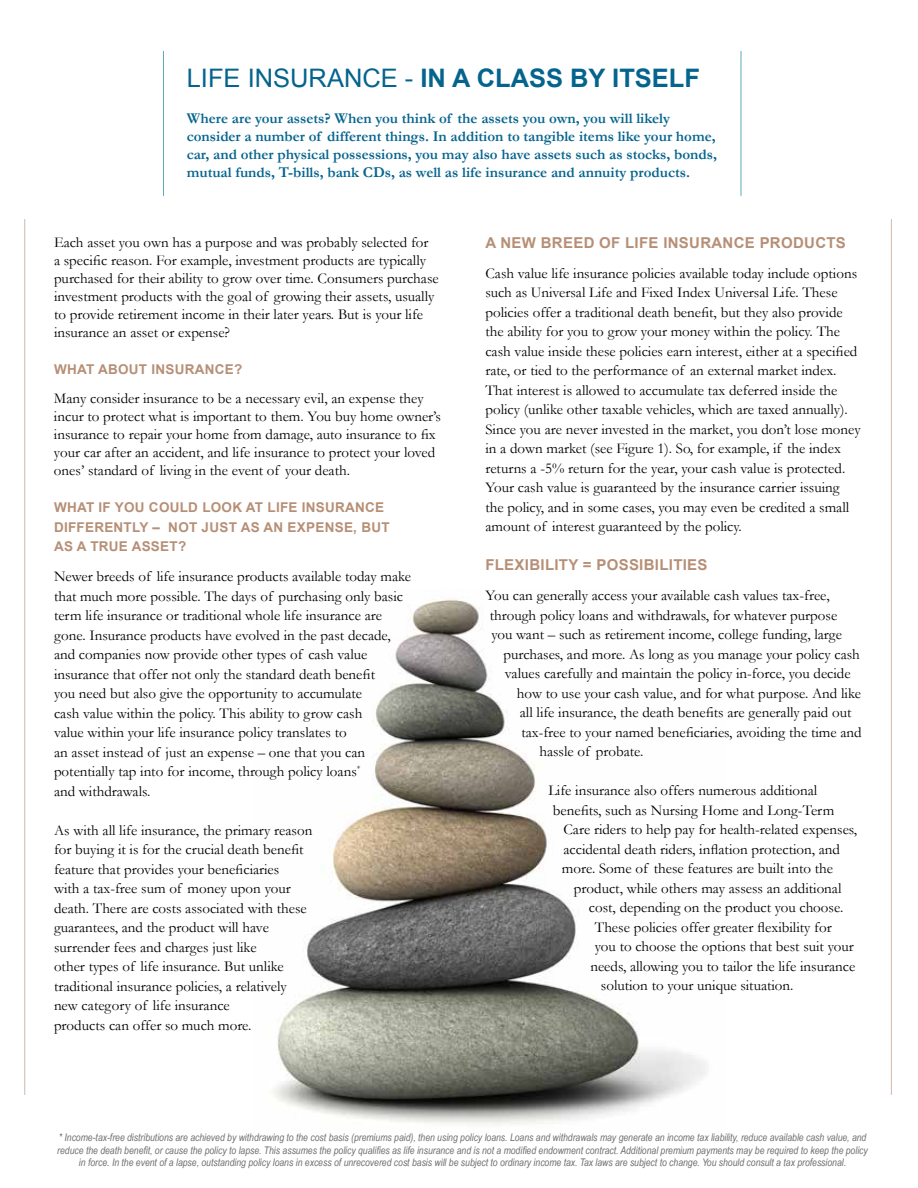
<style>
.page{position:relative;width:918px;height:1188px;background:#fff}
.page>*{position:absolute;margin:0;border:0;box-sizing:border-box;transform-origin:0 0}
.t1{font:700 25.5px "Arial";color:#05648e}
.t2{font:15px/19.5px "Garamond";color:#000}
.t3{font:700 15px/18px "Garamond";color:#05648e}
.t4{font:700 15px "Arial";letter-spacing:.02em;color:#b68f76}
.t5{font:700 13.5px/19.5px "Arial";letter-spacing:.02em;color:#b68f76}
.t6{font:italic 10.5px/12.6px "Arial Narrow";color:#6d6e71;text-align:center}
.s1{font-weight:400}
</style>
<div class="page">
<img style="left:272px;top:599px;width:435px;height:526px">
<hr style="left:24px;top:219px;width:1px;height:876px;background:#b68f76">
<hr style="left:891px;top:219px;width:1px;height:876px;background:#b68f76">
<hr style="left:163px;top:51px;width:1px;height:145px;background:#007392">
<hr style="left:741px;top:51px;width:1px;height:145px;background:#007392">
<h1 class="t1" style="left:187px;top:61px;width:515px"><span class="s1">LIFE INSURANCE -</span> IN A CLASS BY ITSELF</h1>
<p class="t3" style="left:187px;top:109px;width:532px">Where are your assets? When you think of the assets you own, you will likely consider a number of different things. In addition to tangible items like your home, car, and other physical possessions, you may also have assets such as stocks, bonds, mutual funds, T-bills, bank CDs, as well as life insurance and annuity products.</p>
<p class="t2" style="left:54px;top:233px;width:386px;line-height:18px">Each asset you own has a purpose and was probably selected for<br>a specific reason. For example, investment products are typically purchased for their ability to grow over time. Consumers purchase investment products with the goal of growing their assets, usually to provide retirement income in their later years. But is your life insurance an asset or expense?</p>
<p class="t5" style="left:54px;top:360px;width:190px">WHAT ABOUT INSURANCE?</p>
<p class="t2" style="left:54px;top:389px;width:388px;line-height:18px">Many consider insurance to be a necessary evil, an expense they incur to protect what is important to them. You buy home owner’s insurance to repair your home from damage, auto insurance to fix your car after an accident, and life insurance to protect your loved ones’ standard of living in the event of your death.</p>
<p class="t5" style="left:54px;top:498px;width:337px">WHAT IF YOU COULD LOOK AT LIFE INSURANCE<br>DIFFERENTLY – NOT JUST AS AN EXPENSE, BUT<br>AS A TRUE ASSET?</p>
<p class="t2" style="left:54px;top:567px;width:359px">Newer breeds of life insurance products available today make that much more possible. The days of purchasing only basic term life insurance or traditional whole life insurance are gone. Insurance products have evolved in the past decade, and companies now provide other types of cash value insurance that offer not only the standard death benefit<br>you need but also give the opportunity to accumulate<br>cash value within the policy. This ability to grow cash<br>value within your life insurance policy translates to<br>an asset instead of just an expense – one that you can potentially tap into for income, through policy loans<sup>*<br></sup>and withdrawals.</p>
<p class="t2" style="left:54px;top:820px;width:260px">As with all life insurance, the primary reason for buying it is for the crucial death benefit feature that provides your beneficiaries<br>with a tax-free sum of money upon your death. There are costs associated with these guarantees, and the product will have surrender fees and charges just like<br>other types of life insurance. But unlike traditional insurance policies, a relatively new category of life insurance<br>products can offer so much more.</p>
<p class="t4" style="left:485px;top:233px;width:362px">A NEW BREED OF LIFE INSURANCE PRODUCTS</p>
<p class="t2" style="left:485px;top:263px;width:377px">Cash value life insurance policies available today include options such as Universal Life and Fixed Index Universal Life. These policies offer a traditional death benefit, but they also provide the ability for you to grow your money within the policy. The cash value inside these policies earn interest, either at a specified rate, or tied to the performance of an external market index.<br>That interest is allowed to accumulate tax deferred inside the policy (unlike other taxable vehicles, which are taxed annually).<br>Since you are never invested in the market, you don’t lose money in a down market (see Figure 1). So, for example, if the index returns a -5% return for the year, your cash value is protected.<br>Your cash value is guaranteed by the insurance carrier issuing the policy, and in some cases, you may even be credited a small amount of interest guaranteed by the policy.</p>
<p class="t4" style="left:485px;top:555px;width:224px">FLEXIBILITY = POSSIBILITIES</p>
<p class="t2" style="left:485px;top:586px;width:346px">You can generally access your available cash values tax-free,</p>
<p class="t2" style="left:490px;top:605px;width:349px">through policy loans and withdrawals, for whatever purpose</p>
<p class="t2" style="left:491px;top:625px;width:352px">you want – such as retirement income, college funding, large</p>
<p class="t2" style="left:503px;top:644px;width:358px">purchases, and more. As long as you manage your policy cash</p>
<p class="t2" style="left:505px;top:664px;width:347px">values carefully and maintain the policy in-force, you decide</p>
<p class="t2" style="left:517px;top:683px;width:346px">how to use your cash value, and for what purpose. And like</p>
<p class="t2" style="left:520px;top:703px;width:333px">all life insurance, the death benefits are generally paid out</p>
<p class="t2" style="left:521px;top:722px;width:342px">tax-free to your named beneficiaries, avoiding the time and</p>
<p class="t2" style="left:539px;top:742px;width:106px">hassle of probate.</p>
<p class="t2" style="left:548px;top:781px;width:270px">Life insurance also offers numerous additional</p>
<p class="t2" style="left:553px;top:800px;width:283px">benefits, such as Nursing Home and Long-Term</p>
<p class="t2" style="left:563px;top:820px;width:295px">Care riders to help pay for health-related expenses,</p>
<p class="t2" style="left:563px;top:839px;width:278px">accidental death riders, inflation protection, and</p>
<p class="t2" style="left:562px;top:859px;width:273px">more. Some of these features are built into the</p>
<p class="t2" style="left:574px;top:878px;width:269px">product, while others may assess an additional</p>
<p class="t2" style="left:589px;top:898px;width:256px">cost, depending on the product you choose.</p>
<p class="t2" style="left:595px;top:917px;width:238px">These policies offer greater flexibility for</p>
<p class="t2" style="left:595px;top:937px;width:260px">you to choose the options that best suit your</p>
<p class="t2" style="left:590px;top:956px;width:266px">needs, allowing you to tailor the life insurance</p>
<p class="t2" style="left:601px;top:976px;width:194px">solution to your unique situation.</p>
<p class="t6" style="left:57px;top:1131px;width:812px">* Income-tax-free distributions are achieved by withdrawing to the cost basis (premiums paid), then using policy loans. Loans and withdrawals may generate an income tax liability, reduce available cash value, and reduce the death benefit, or cause the policy to lapse. This assumes the policy qualifies as life insurance and is not a modified endowment contract. Additional premium payments may be required to keep the policy in force. In the event of a lapse, outstanding policy loans in excess of unrecovered cost basis will be subject to ordinary income tax. Tax laws are subject to change. You should consult a tax professional.</p>
</div>
